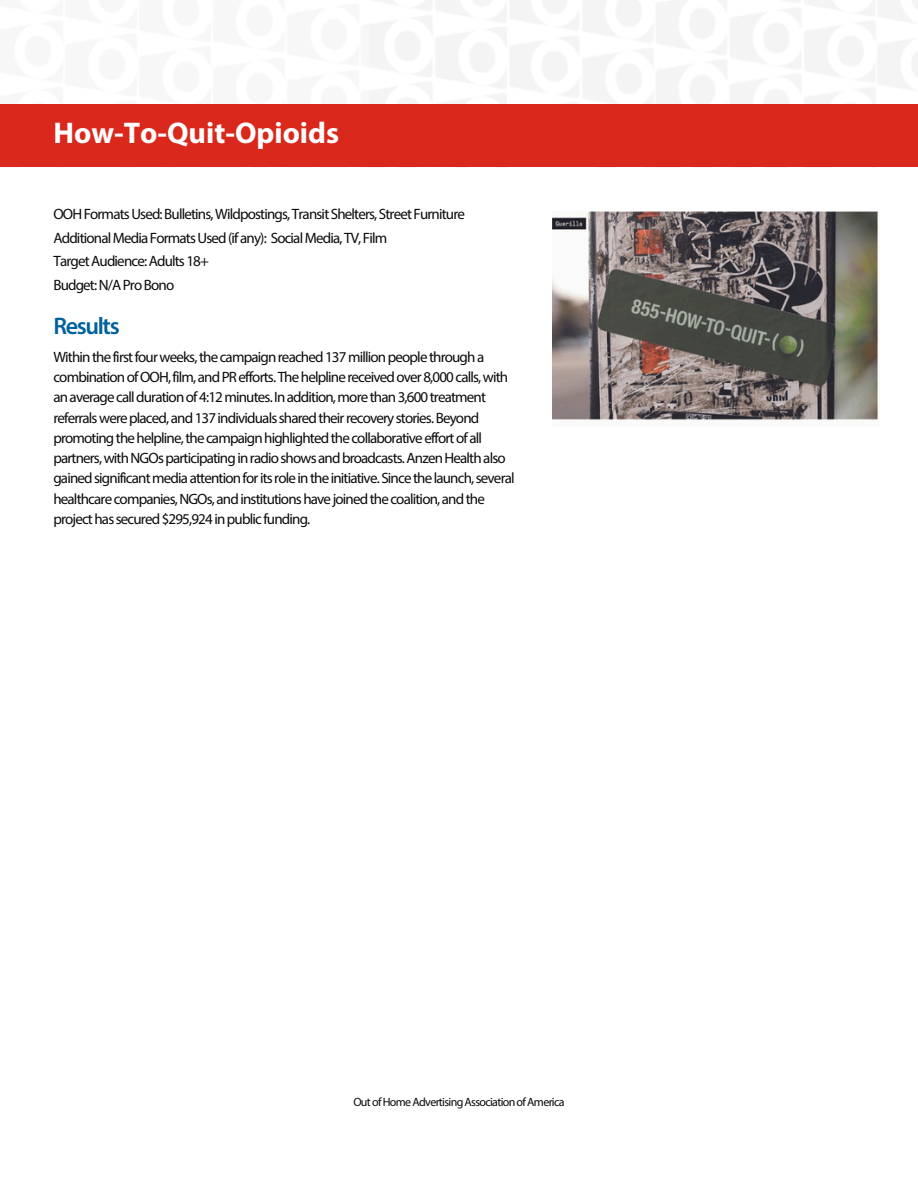
<style>
.page{position:relative;width:918px;height:1188px;background:#fff}
.page>*{position:absolute;margin:0;border:0;box-sizing:border-box;transform-origin:0 0}
.t1{font:700 30px "Myriad Pro";color:#fff}
.t2{font:600 24px "Myriad Pro";letter-spacing:-.055em;color:#00629b}
.t3{font:15px/20.2px "Myriad Pro";letter-spacing:-.055em;color:#0b0b0b}
.t4{font:12px "Myriad Pro";letter-spacing:-.055em;color:#0b0b0b}
</style>
<div class="page">
<div style="left:0;top:104px;width:918px;height:63px;background:#da291c"></div>
<img style="left:552px;top:212px;width:327px;height:210px">
<h2 class="t1" style="left:53px;top:121px;width:287px">How-To-Quit-Opioids</h2>
<p class="t3" style="left:53px;top:203px;width:413px;line-height:23.7px">OOH Formats Used: Bulletins, Wildpostings, Transit Shelters, Street Furniture Additional Media Formats Used (if any): Social Media, TV, Film<br>Target Audience: Adults 18+<br>Budget: N/A Pro Bono</p>
<p class="t2" style="left:53px;top:316px;width:68px">Results</p>
<h1 class="t3" style="left:53px;top:348px;width:463px">Within the first four weeks, the campaign reached 137 million people through a combination of OOH, film, and PR efforts. The helpline received over 8,000 calls, with an average call duration of4:12 minutes. In addition, more than 3,600 treatment referrals were placed, and 137 individuals shared their recovery stories. Beyond promoting the helpline, the campaign highlighted the collaborative effort of all partners, with NGOs participating in radio shows and broadcasts. Anzen Health also gained significant media attention for its role in the initiative. Since the launch, several healthcare companies, NGOs, and institutions have joined the coalition, and the project has secured $295,924 in public funding.</h1>
<h3 class="t4" style="left:353px;top:1097px;width:213px">Out of Home Advertising Association of America</h3>
</div>
